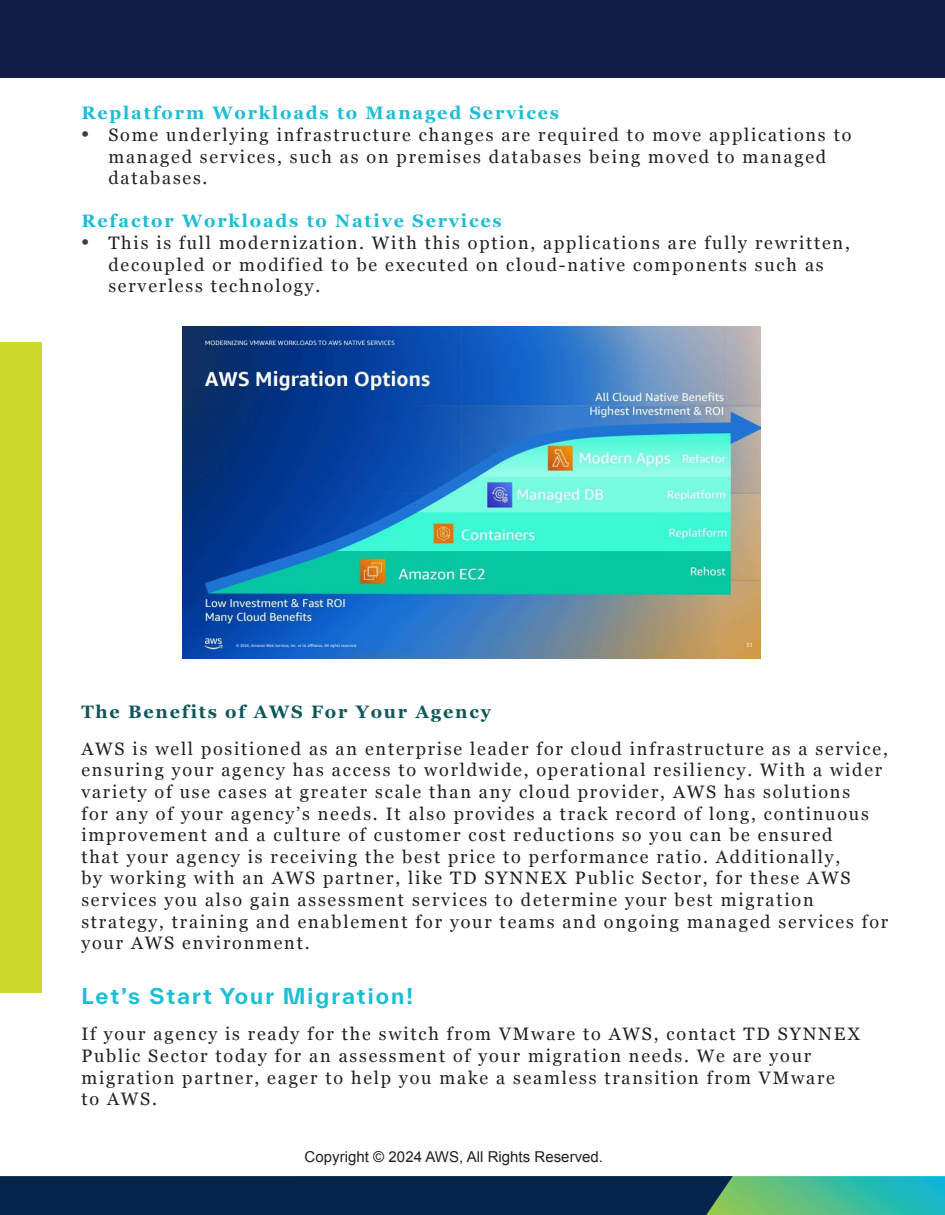
<style>
.page{position:relative;width:945px;height:1215px;background:#fff}
.page>*{position:absolute;margin:0;border:0;box-sizing:border-box;transform-origin:0 0}
.Text_Left{font:700 21px "TWK Everett";letter-spacing:.1em;color:#1cbed5}
.Text_Left-2{font:18px/21.6px "Georgia";letter-spacing:.1em;color:#231f20}
.Text_Left-3{font:700 18px "Georgia";letter-spacing:.1em;color:#1cbed5}
.Text_Left-4{font:700 18px "Georgia";letter-spacing:.1em;color:#0e5759}
.t1{font:15px "Arial";color:#231f20}
.s1{font-family:"Myriad Pro";font-size:27px;color:#3e3e3f}
</style>
<div class="page">
<div style="left:0;top:0;width:945px;height:78px;background:#121d46"></div>
<div style="left:0;top:342px;width:41px;height:651px;background:#cdd929"></div>
<img style="left:0;top:1177px;width:945px;height:38px">
<img style="left:183px;top:327px;width:578px;height:332px">
<p class="Text_Left-3" style="left:81px;top:100px;width:479px">Replatform Workloads to Managed Services</p>
<p class="Text_Left-2" style="left:108px;top:123px;width:745px;text-indent:-27px"><span class="s1">•</span> Some underlying infrastructure changes are required to move applications to managed services, such as on premises databases being moved to managed databases.</p>
<p class="Text_Left-3" style="left:81px;top:208px;width:422px">Refactor Workloads to Native Services</p>
<p class="Text_Left-2" style="left:108px;top:231px;width:743px;text-indent:-27px"><span class="s1">•</span> This is full modernization. With this option, applications are fully rewritten, decoupled or modified to be executed on cloud-native components such as serverless technology.</p>
<p class="Text_Left-4" style="left:81px;top:698px;width:411px">The Benefits of AWS For Your Agency</p>
<p class="Text_Left-2" style="left:81px;top:737px;width:808px">AWS is well positioned as an enterprise leader for cloud infrastructure as a service, ensuring your agency has access to worldwide, operational resiliency. With a wider variety of use cases at greater scale than any cloud provider, AWS has solutions<br>for any of your agency’s needs. It also provides a track record of long, continuous improvement and a culture of customer cost reductions so you can be ensured<br>that your agency is receiving the best price to performance ratio. Additionally,<br>by working with an AWS partner, like TD SYNNEX Public Sector, for these AWS services you also gain assessment services to determine your best migration strategy, training and enablement for your teams and ongoing managed services for your AWS environment.</p>
<p class="Text_Left" style="left:81px;top:981px;width:333px">Let’s Start Your Migration!</p>
<p class="Text_Left-2" style="left:81px;top:1023px;width:780px">If your agency is ready for the switch from VMware to AWS, contact TD SYNNEX<br>Public Sector today for an assessment of your migration needs. We are your migration partner, eager to help you make a seamless transition from VMware</p>
<p class="Text_Left-2" style="left:81px;top:1087px;width:77px">to AWS.</p>
<p class="t1" style="left:305px;top:1147px;width:300px">Copyright © 2024 AWS, All Rights Reserved.</p>
</div>
